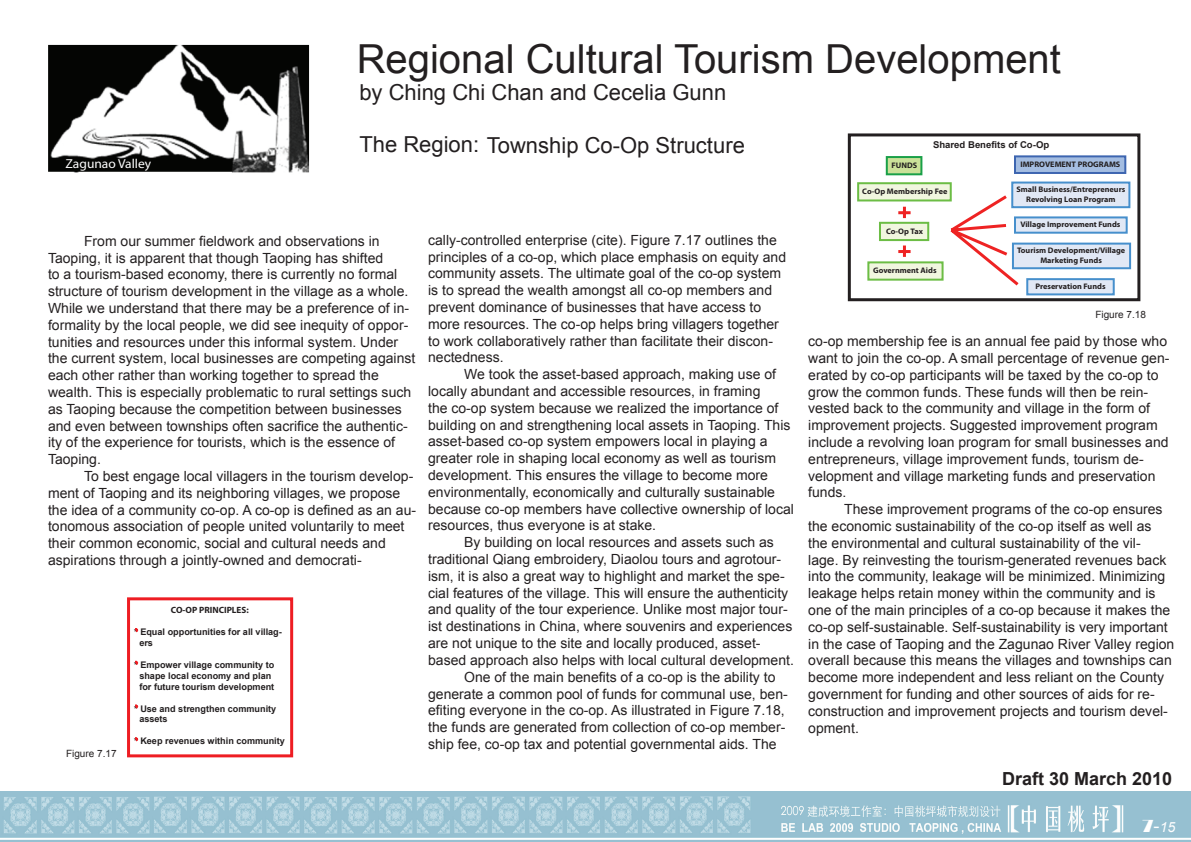
<style>
.page{position:relative;width:1191px;height:842px;background:#fff}
.page>*{position:absolute;margin:0;border:0;box-sizing:border-box;transform-origin:0 0}
.t1{font:40px "Arial";color:#231f20}
.t2{font:22px "Arial";color:#231f20}
.t3{font:700 18px "Arial";color:#231f20}
.t4{font:14px/16.8px "Arial";color:#231f20}
.t5{font:italic 14px "Arial";color:#fff}
.t6{font:13px "Myriad Pro";color:#fff;scale:1.04 1}
.t7{font:12.1px "Myriad Pro";color:#fff;scale:1.04 1}
.t8{font:10px "Arial";color:#231f20}
.t9{font:700 9.4px "Arial";color:#231f20}
.t10{font:700 9.1px/10.9px "Arial";color:#231f20}
.t11{font:700 9.1px "Myriad Pro";color:#231f20}
.t12{font:700 8px/9.7px "Myriad Pro";color:#231f20;text-align:center}
.s1{font-family:"Broadway";font-style:normal;font-size:18px}
.s2{font-style:normal;font-size:18px}
</style>
<div class="page">
<img style="left:0;top:792px;width:1191px;height:50px">
<img style="left:48px;top:44px;width:261px;height:129px">
<div style="left:1026px;top:278px;width:88px;height:17px;background:#e1e8f5;border:2px solid #468fcc"></div>
<div style="left:1012px;top:243px;width:119px;height:26px;background:#e1e8f5;border:2px solid #468fcc"></div>
<div style="left:1014px;top:216px;width:113px;height:18px;background:#e1e8f5;border:2px solid #468fcc"></div>
<div style="left:1011px;top:182px;width:119px;height:26px;background:#e1e8f5;border:2px solid #468fcc"></div>
<div style="left:1014px;top:155px;width:112px;height:19px;background:#a4bde1;border:2px solid #3d65b0"></div>
<div style="left:867px;top:261px;width:76px;height:20px;background:#f1f6df;border:2px solid #6cbd45"></div>
<div style="left:879px;top:222px;width:50px;height:19px;background:#f1f6df;border:2px solid #6cbd45"></div>
<div style="left:857px;top:182px;width:94px;height:19px;background:#f1f6df;border:2px solid #6cbd45"></div>
<div style="left:885px;top:156px;width:37px;height:19px;background:#cbe199;border:2px solid #1aa048"></div>
<svg style="left:895px;top:193px;width:126px;height:93px"></svg>
<div style="left:848px;top:133px;width:292px;height:168px;border:3px solid #231f20"></div>
<svg style="left:135px;top:628px;width:4px;height:5px"></svg>
<svg style="left:135px;top:660px;width:4px;height:5px"></svg>
<svg style="left:135px;top:704px;width:4px;height:5px"></svg>
<svg style="left:135px;top:737px;width:4px;height:5px"></svg>
<div style="left:127px;top:597px;width:166px;height:160px;border:3px solid #ee1d23"></div>
<h1 class="t1" style="left:357px;top:33px;width:705px">Regional Cultural Tourism Development</h1>
<h2 class="t2" style="left:359px;top:77px;width:368px">by Ching Chi Chan and Cecelia Gunn</h2>
<h2 class="t2" style="left:359px;top:130px;width:387px">The Region: Township Co-Op Structure</h2>
<p class="t9" style="left:933px;top:139px;width:118px">Shared Benefits of Co-Op</p>
<p class="t6" style="left:66px;top:156px;width:84px">Zagunao Valley</p>
<p class="t7" style="left:60px;top:157px;width:78px">Zagunao Valley</p>
<p class="t12" style="left:1020px;top:160px;width:101px">IMPROVEMENT PROGRAMS</p>
<p class="t12" style="left:1016px;top:184px;width:110px">Small Business/Entrepreneurs<br>Revolving Loan Program</p>
<p class="t12" style="left:891px;top:160px;width:27px">FUNDS</p>
<p class="t12" style="left:862px;top:186px;width:87px">Co-Op Membership Fee</p>
<p class="t12" style="left:886px;top:226px;width:38px">Co-Op Tax</p>
<p class="t12" style="left:873px;top:266px;width:65px">Government Aids</p>
<p class="t12" style="left:1020px;top:219px;width:102px">Village Improvement Funds</p>
<p class="t4" style="left:428px;top:232px;width:359px">cally-controlled enterprise (cite). Figure 7.17 outlines the principles of a co-op, which place emphasis on equity and community assets. The ultimate goal of the co-op system is to spread the wealth amongst all co-op members and prevent dominance of businesses that have access to more resources. The co-op helps bring villagers together to work collaboratively rather than facilitate their discon&shy;nectedness.</p>
<p class="t4" style="left:428px;top:366px;width:367px;text-indent:36px">We took the asset-based approach, making use of locally abundant and accessible resources, in framing<br>the co-op system because we realized the importance of building on and strengthening local assets in Taoping. This asset-based co-op system empowers local in playing a greater role in shaping local economy as well as tourism development. This ensures the village to become more environmentally, economically and culturally sustainable because co-op members have collective ownership of local resources, thus everyone is at stake.</p>
<p class="t4" style="left:464px;top:534px;width:311px">By building on local resources and assets such as</p>
<p class="t4" style="left:428px;top:551px;width:355px">traditional Qiang embroidery, Diaolou tours and agrotour-</p>
<p class="t4" style="left:428px;top:568px;width:358px">ism, it is also a great way to highlight and market the spe-</p>
<p class="t4" style="left:428px;top:584px;width:362px">cial features of the village. This will ensure the authenticity</p>
<p class="t4" style="left:428px;top:601px;width:361px">and quality of the tour experience. Unlike most major tour-</p>
<p class="t4" style="left:428px;top:618px;width:366px">ist destinations in China, where souvenirs and experiences</p>
<p class="t4" style="left:428px;top:635px;width:334px">are not unique to the site and locally produced, asset-</p>
<p class="t4" style="left:428px;top:652px;width:367px">based approach also helps with local cultural development.</p>
<p class="t4" style="left:464px;top:668px;width:313px">One of the main benefits of a co-op is the ability to</p>
<p class="t4" style="left:428px;top:685px;width:361px">generate a common pool of funds for communal use, ben-</p>
<p class="t4" style="left:428px;top:702px;width:358px">efiting everyone in the co-op. As illustrated in Figure 7.18,</p>
<p class="t4" style="left:428px;top:719px;width:359px">the funds are generated from collection of co-op member-</p>
<p class="t4" style="left:428px;top:736px;width:350px">ship fee, co-op tax and potential governmental aids. The</p>
<p class="t4" style="left:48px;top:233px;width:369px;text-indent:36px">From our summer fieldwork and observations in Taoping, it is apparent that though Taoping has shifted<br>to a tourism-based economy, there is currently no formal structure of tourism development in the village as a whole.<br>While we understand that there may be a preference of in&shy;formality by the local people, we did see inequity of oppor&shy;tunities and resources under this informal system. Under the current system, local businesses are competing against each other rather than working together to spread the wealth. This is especially problematic to rural settings such as Taoping because the competition between businesses and even between townships often sacrifice the authentic&shy;ity of the experience for tourists, which is the essence of Taoping.</p>
<p class="t4" style="left:48px;top:468px;width:369px;text-indent:36px">To best engage local villagers in the tourism develop&shy;ment of Taoping and its neighboring villages, we propose the idea of a community co-op. A co-op is defined as an au&shy;tonomous association of people united voluntarily to meet their common economic, social and cultural needs and aspirations through a jointly-owned and democrati-</p>
<p class="t12" style="left:1017px;top:245px;width:110px">Tourism Development/Village<br>Marketing Funds</p>
<p class="t12" style="left:1035px;top:281px;width:72px">Preservation Funds</p>
<p class="t8" style="left:1095px;top:308px;width:52px">Figure 7.18</p>
<p class="t4" style="left:808px;top:333px;width:363px">co-op membership fee is an annual fee paid by those who want to join the co-op. A small percentage of revenue gen&shy;erated by co-op participants will be taxed by the co-op to grow the common funds. These funds will then be rein&shy;vested back to the community and village in the form of improvement projects. Suggested improvement program include a revolving loan program for small businesses and entrepreneurs, village improvement funds, tourism de&shy;velopment and village marketing funds and preservation funds.</p>
<p class="t4" style="left:808px;top:501px;width:367px;text-indent:36px">These improvement programs of the co-op ensures the economic sustainability of the co-op itself as well as the environmental and cultural sustainability of the vil&shy;lage. By reinvesting the tourism-generated revenues back into the community, leakage will be minimized. Minimizing leakage helps retain money within the community and is one of the main principles of a co-op because it makes the co-op self-sustainable. Self-sustainability is very important in the case of Taoping and the Zagunao River Valley region overall because this means the villages and townships can become more independent and less reliant on the County government for funding and other sources of aids for re&shy;construction and improvement projects and tourism devel&shy;opment.</p>
<p class="t11" style="left:171px;top:604px;width:80px">CO-OP PRINCIPLES:</p>
<p class="t10" style="left:139px;top:627px;width:144px;text-indent:-5px">* Equal opportunities for all villag&shy;ers</p>
<p class="t10" style="left:134px;top:659px;width:141px;text-align:center">* Empower village community to shape local economy and plan for future tourism development</p>
<p class="t10" style="left:139px;top:703px;width:138px;text-indent:-5px">* Use and strengthen community assets</p>
<p class="t10" style="left:134px;top:736px;width:152px">* Keep revenues within community</p>
<p class="t8" style="left:66px;top:746px;width:52px">Figure 7.17</p>
<p class="t3" style="left:1002px;top:766px;width:172px">Draft 30 March 2010</p>
<p class="t5" style="left:1142px;top:818px;width:35px"><span class="s1">7</span><span class="s2">-</span>15</p>
</div>
